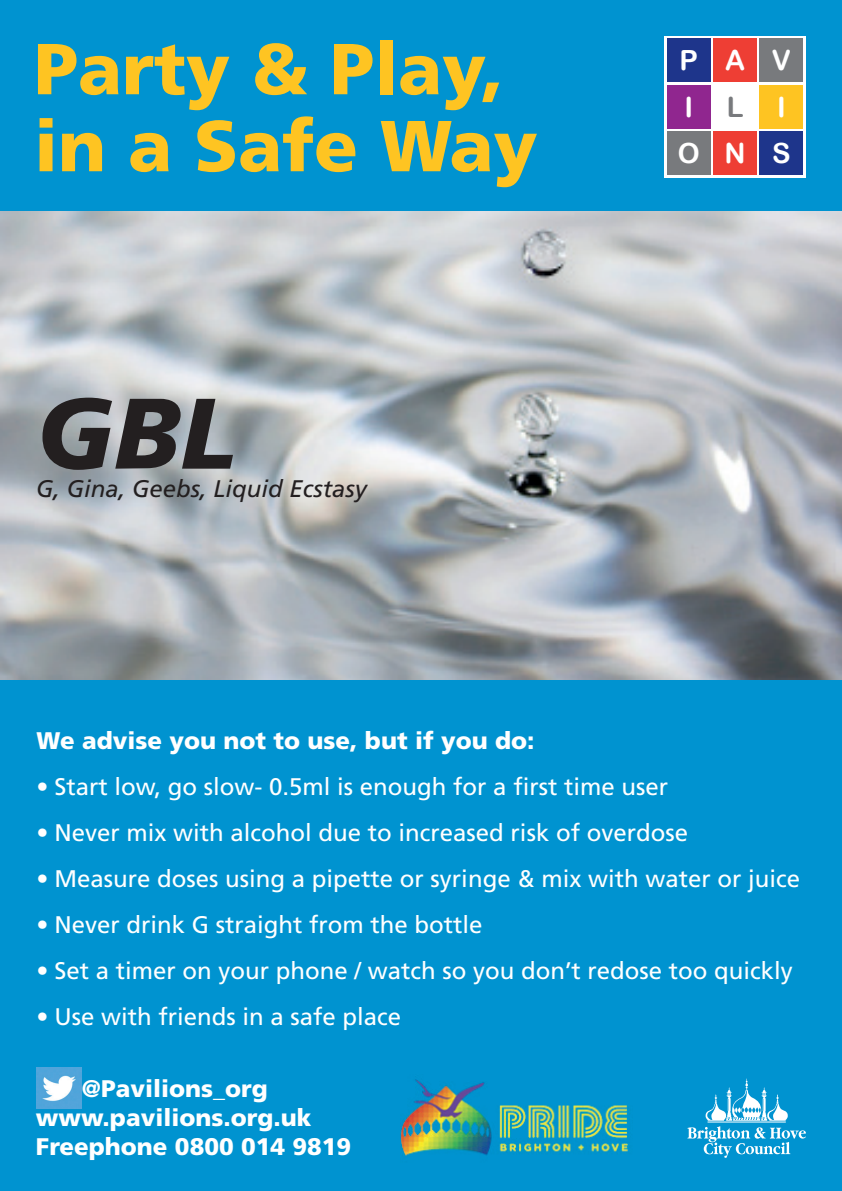
<style>
.page{position:relative;width:842px;height:1191px;background:#0093d0}
.page>*{position:absolute;margin:0;border:0;box-sizing:border-box;transform-origin:0 0}
.t1{font:italic 900 100px "Frutiger LT Std";color:#231f20}
.t2{font:900 72px/77px "Frutiger LT Std";color:#fec422}
.t3{font:27.8px/46.5px "Arial Rounded MT Bold";color:#fff}
.t4{font:24px "Frutiger LT Std";color:#fff}
.t5{font:900 24px/28.8px "Frutiger LT Std";color:#fff}
.t6{font:italic 24px "Frutiger LT Std";color:#231f20}
.s1{color:#787a7d}
</style>
<div class="page">
<div style="left:664px;top:36px;width:142px;height:142px;background:#fff"></div>
<div style="left:667px;top:38px;width:44px;height:44px;background:#1e358b"></div>
<div style="left:713px;top:38px;width:44px;height:44px;background:#ee3e34"></div>
<div style="left:760px;top:38px;width:43px;height:44px;background:#787a7d"></div>
<div style="left:667px;top:85px;width:44px;height:44px;background:#90268f"></div>
<div style="left:667px;top:131px;width:44px;height:44px;background:#787a7d"></div>
<div style="left:760px;top:85px;width:43px;height:44px;background:#fec422"></div>
<div style="left:713px;top:131px;width:44px;height:44px;background:#ee3e34"></div>
<div style="left:760px;top:131px;width:43px;height:44px;background:#1e358b"></div>
<img style="left:0;top:211px;width:842px;height:468px">
<svg style="left:687px;top:1078px;width:119px;height:79px"></svg>
<img style="left:36px;top:1067px;width:45px;height:41px">
<img style="left:401px;top:1079px;width:229px;height:77px">
<h2 class="t2" style="left:34px;top:30px;width:505px">Party &amp; Play, in a Safe Way</h2>
<h1 class="t1" style="left:36px;top:374px;width:202px">GBL</h1>
<p class="t6" style="left:36px;top:475px;width:332px">G, Gina, Geebs, Liquid Ecstasy</p>
<p class="t3" style="left:678px;top:37px;width:115px">PAV<br>I<br>O</p>
<p class="t3" style="left:724px;top:84px;width:68px"><span class="s1">L</span> I<br>N S</p>
<p class="t5" style="left:36px;top:726px;width:499px">We advise you not to use, but if you do:</p>
<p class="t4" style="left:36px;top:772px;width:633px">• Start low, go slow- 0.5ml is enough for a first time user</p>
<p class="t4" style="left:36px;top:818px;width:653px">• Never mix with alcohol due to increased risk of overdose</p>
<p class="t4" style="left:36px;top:864px;width:765px">• Measure doses using a pipette or syringe &amp; mix with water or juice</p>
<p class="t4" style="left:36px;top:910px;width:448px">• Never drink G straight from the bottle</p>
<p class="t4" style="left:36px;top:956px;width:758px">• Set a timer on your phone / watch so you don’t redose too quickly</p>
<p class="t4" style="left:36px;top:1002px;width:366px">• Use with friends in a safe place</p>
<p class="t5" style="left:36px;top:1074px;width:317px;text-indent:46px">@Pavilions_org www.pavilions.org.uk<br>Freephone 0800 014 9819</p>
</div>
